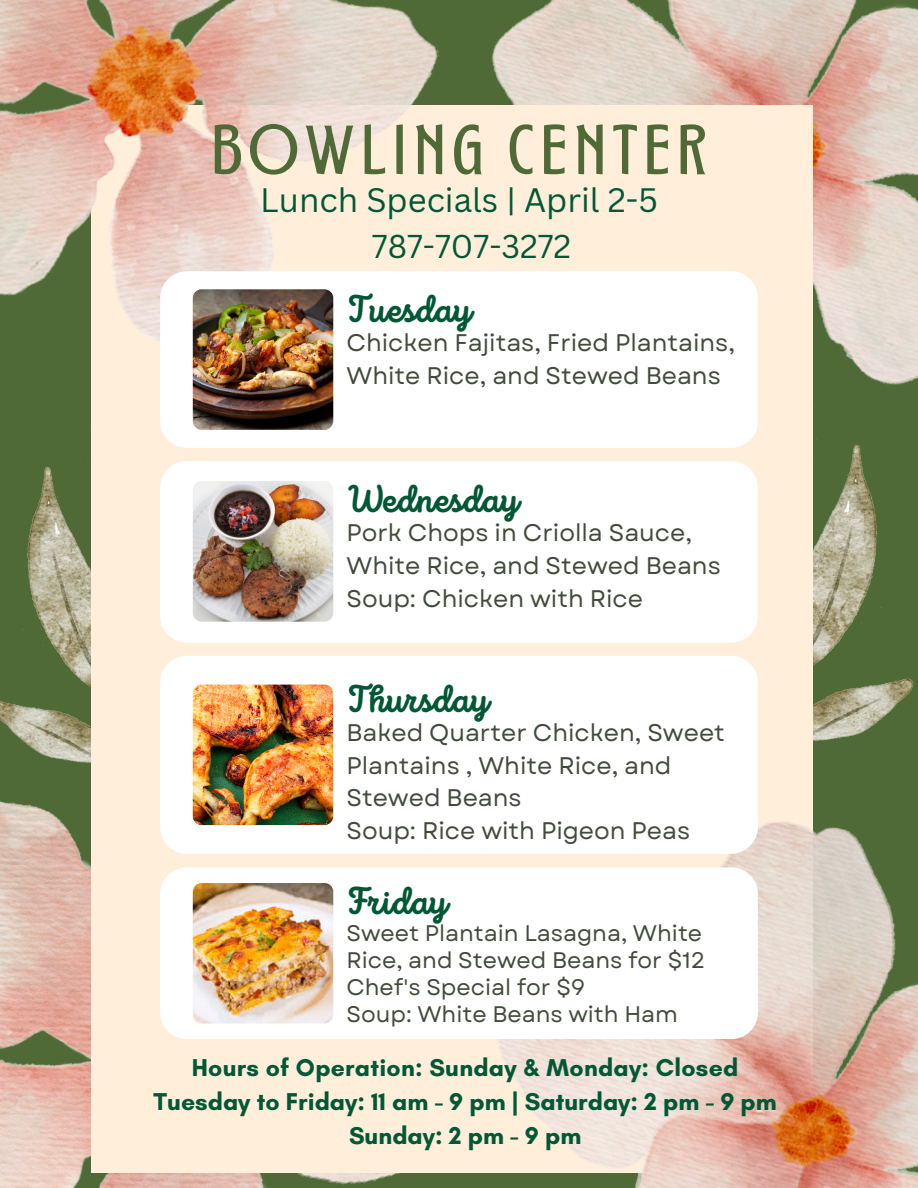
<style>
.page{position:relative;width:918px;height:1188px;background:#fff}
.page>*{position:absolute;margin:0;border:0;box-sizing:border-box;transform-origin:0 0}
.t1{font:57px "Montagna LTD";letter-spacing:.11em;color:#4f6a36}
.t2{font:700 37.5px "Intro Script";color:#025835}
.t3{font:33px "Canva Sans";color:#025835}
.t4{font:32.1px "Canva Sans";color:#025835}
.t5{font:700 24.75px/33.8px "Glacial Indifference";color:#025835;text-align:center}
.t6{font:24px/32.7px "Garet";color:#414b3b}
.t7{font:22.5px/27px "Garet";color:#414b3b}
</style>
<div class="page">
<img style="left:0;top:431px;width:92px;height:262px">
<img style="left:813px;top:408px;width:105px;height:354px">
<img style="left:0;top:693px;width:439px;height:495px">
<img style="left:490px;top:0;width:428px;height:408px">
<div style="left:92px;top:105px;width:721px;height:1068px;background:#ffeeda"></div>
<img style="left:439px;top:762px;width:479px;height:426px">
<img style="left:0;top:0;width:490px;height:431px">
<div style="left:160px;top:271px;width:598px;height:177px;background:#fff;border-radius:27px"></div>
<img style="left:193px;top:289px;width:140px;height:141px;border-radius:9px">
<div style="left:160px;top:461px;width:598px;height:182px;background:#fff;border-radius:27px"></div>
<div style="left:160px;top:656px;width:598px;height:198px;background:#fff;border-radius:27px"></div>
<img style="left:193px;top:685px;width:140px;height:140px;border-radius:9px">
<img style="left:193px;top:481px;width:140px;height:141px;border-radius:9px">
<div style="left:160px;top:867px;width:598px;height:172px;background:#fff;border-radius:27px"></div>
<img style="left:193px;top:883px;width:140px;height:141px;border-radius:9px">
<h2 class="t1" style="left:211px;top:124px;width:498px">BOWLING CENTER</h2>
<p class="t3" style="left:260px;top:177px;width:399px">Lunch Specials | April 2-5</p>
<p class="t4" style="left:372px;top:224px;width:201px">787-707-3272</p>
<p class="t2" style="left:347px;top:294px;width:127px">Tuesday</p>
<h2 class="t6" style="left:347px;top:327px;width:390px">Chicken Fajitas, Fried Plantains,<br>White Rice, and Stewed Beans</h2>
<p class="t2" style="left:347px;top:484px;width:174px">Wednesday</p>
<p class="t6" style="left:347px;top:517px;width:376px">Pork Chops in Criolla Sauce,<br>White Rice, and Stewed Beans</p>
<h2 class="t6" style="left:347px;top:582px;width:298px">Soup: Chicken with Rice</h2>
<p class="t2" style="left:347px;top:684px;width:144px">Thursday</p>
<p class="t6" style="left:347px;top:717px;width:380px">Baked Quarter Chicken, Sweet<br>Plantains , White Rice, and<br>Stewed Beans</p>
<h2 class="t6" style="left:347px;top:814px;width:345px">Soup: Rice with Pigeon Peas</h2>
<p class="t2" style="left:347px;top:886px;width:103px">Friday</p>
<p class="t7" style="left:347px;top:920px;width:360px">Sweet Plantain Lasagna, White<br>Rice, and Stewed Beans for $12</p>
<h4 class="t7" style="left:347px;top:974px;width:240px">Chef's Special for $9</h4>
<p class="t7" style="left:347px;top:1001px;width:333px">Soup: White Beans with Ham</p>
<p class="t5" style="left:154px;top:1050px;width:625px">Hours of Operation: Sunday &amp; Monday: Closed<br>Tuesday to Friday: 11 am - 9 pm | Saturday: 2 pm - 9 pm<br>Sunday: 2 pm - 9 pm</p>
</div>
